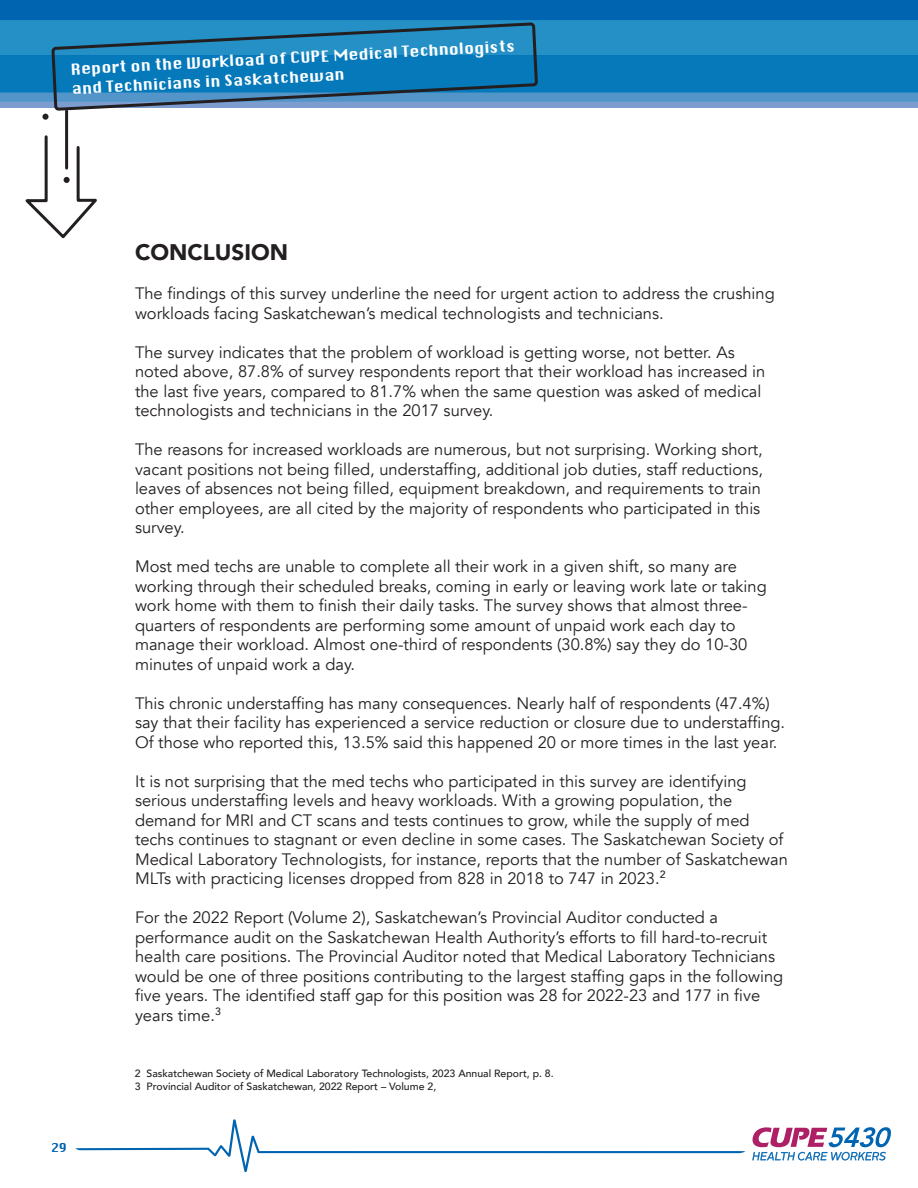
<style>
.page{position:relative;width:918px;height:1188px;background:#fff}
.page>*{position:absolute;margin:0;border:0;box-sizing:border-box;transform-origin:0 0}
.t1{font:900 22.5px "Avenir";color:#231f20}
.t2{font:16.5px/19.5px "Avenir";color:#231f20}
.t3{font:15px/19.5px "Krungthep";color:#fff}
.t4{font:12px "Krungthep";color:#0164b1}
.t5{font:500 10.5px "Avenir";color:#231f20}
</style>
<div class="page">
<div style="left:0;top:0;width:918px;height:93px;background:#0164b1"></div>
<div style="left:0;top:20px;width:918px;height:35px;background:#2490c5"></div>
<div style="left:0;top:102px;width:918px;height:6px;background:#7d9dd1"></div>
<svg style="left:0;top:55px;width:918px;height:47px;background:#157ebc"></svg>
<svg style="left:25px;top:112px;width:72px;height:127px"></svg>
<svg style="left:50px;top:21px;width:487px;height:91px;background:#2a84b8"></svg>
<svg style="left:75px;top:1119px;width:816px;height:53px"></svg>
<p class="t3" style="left:71px;top:60px;width:446px;rotate:-3deg">Report on the Workload of CUPE Medical Technologists and Technicians in Saskatchewan</p>
<p class="t1" style="left:135px;top:233px;width:155px">CONCLUSION</p>
<p class="t2" style="left:135px;top:284px;width:641px">The findings of this survey underline the need for urgent action to address the crushing workloads facing Saskatchewan’s medical technologists and technicians.</p>
<p class="t2" style="left:135px;top:342px;width:632px">The survey indicates that the problem of workload is getting worse, not better. As noted above, 87.8% of survey respondents report that their workload has increased in the last five years, compared to 81.7% when the same question was asked of medical technologists and technicians in the 2017 survey.</p>
<p class="t2" style="left:135px;top:440px;width:630px">The reasons for increased workloads are numerous, but not surprising. Working short, vacant positions not being filled, understaffing, additional job duties, staff reductions, leaves of absences not being filled, equipment breakdown, and requirements to train other employees, are all cited by the majority of respondents who participated in this survey.</p>
<p class="t2" style="left:135px;top:557px;width:633px">Most med techs are unable to complete all their work in a given shift, so many are working through their scheduled breaks, coming in early or leaving work late or taking work home with them to finish their daily tasks. The survey shows that almost three&shy;quarters of respondents are performing some amount of unpaid work each day to manage their workload. Almost one-third of respondents (30.8%) say they do 10-30 minutes of unpaid work a day.</p>
<p class="t2" style="left:135px;top:693px;width:652px">This chronic understaffing has many consequences. Nearly half of respondents (47.4%) say that their facility has experienced a service reduction or closure due to understaffing.<br>Of those who reported this, 13.5% said this happened 20 or more times in the last year.</p>
<p class="t2" style="left:135px;top:771px;width:654px">It is not surprising that the med techs who participated in this survey are identifying serious understaffing levels and heavy workloads. With a growing population, the demand for MRI and CT scans and tests continues to grow, while the supply of med techs continues to stagnant or even decline in some cases. The Saskatchewan Society of Medical Laboratory Technologists, for instance, reports that the number of Saskatchewan MLTs with practicing licenses dropped from 828 in 2018 to 747 in 2023.<sup>2</sup></p>
<p class="t2" style="left:135px;top:908px;width:650px">For the 2022 Report (Volume 2), Saskatchewan’s Provincial Auditor conducted a performance audit on the Saskatchewan Health Authority’s efforts to fill hard-to-recruit health care positions. The Provincial Auditor noted that Medical Laboratory Technicians would be one of three positions contributing to the largest staffing gaps in the following five years. The identified staff gap for this position was 28 for 2022-23 and 177 in five years time.<sup>3</sup></p>
<p class="t4" style="left:51px;top:1141px;width:17px">29</p>
<p class="t5" style="left:135px;top:1064px;width:420px">2 Saskatchewan Society of Medical Laboratory Technologists, 2023 Annual Report, p. 8.</p>
<p class="t5" style="left:135px;top:1077px;width:303px">3 Provincial Auditor of Saskatchewan, 2022 Report – Volume 2,</p>
</div>
